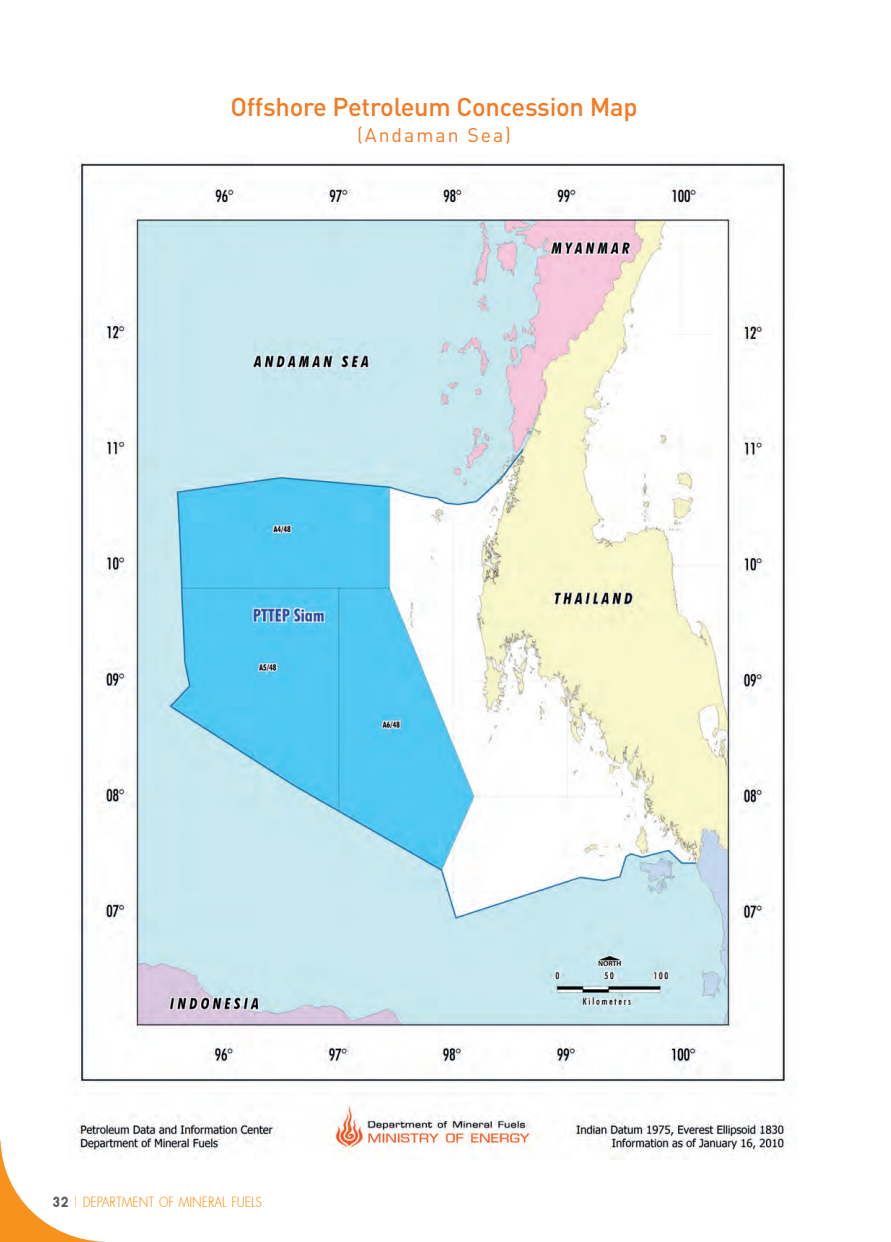
<style>
.page{position:relative;width:891px;height:1242px;background:#fff}
.page>*{position:absolute;margin:0;border:0;box-sizing:border-box;transform-origin:0 0}
.t1{font:500 25.5px "DIN";letter-spacing:-.01em;color:#f47921}
.t2{font:300 19.5px "DB Brand Voice X";color:#f7931d}
.t3{font:19.5px "DIN";letter-spacing:.1em;color:#f47921}
.s1{font-weight:700;color:#57585a}
.s2{font-weight:200}
</style>
<div class="page">
<img style="left:74px;top:158px;width:718px;height:1002px">
<svg style="left:0;top:1141px;width:105px;height:101px"></svg>
<p class="t1" style="left:231px;top:90px;width:408px">Offshore Petroleum Concession Map</p>
<p class="t3" style="left:357px;top:123px;width:156px">(Andaman Sea)</p>
<p class="t2" style="left:52px;top:1191px;width:212px"><span class="s1">32</span> <span class="s2">|</span> Department of Mineral Fuels</p>
</div>
